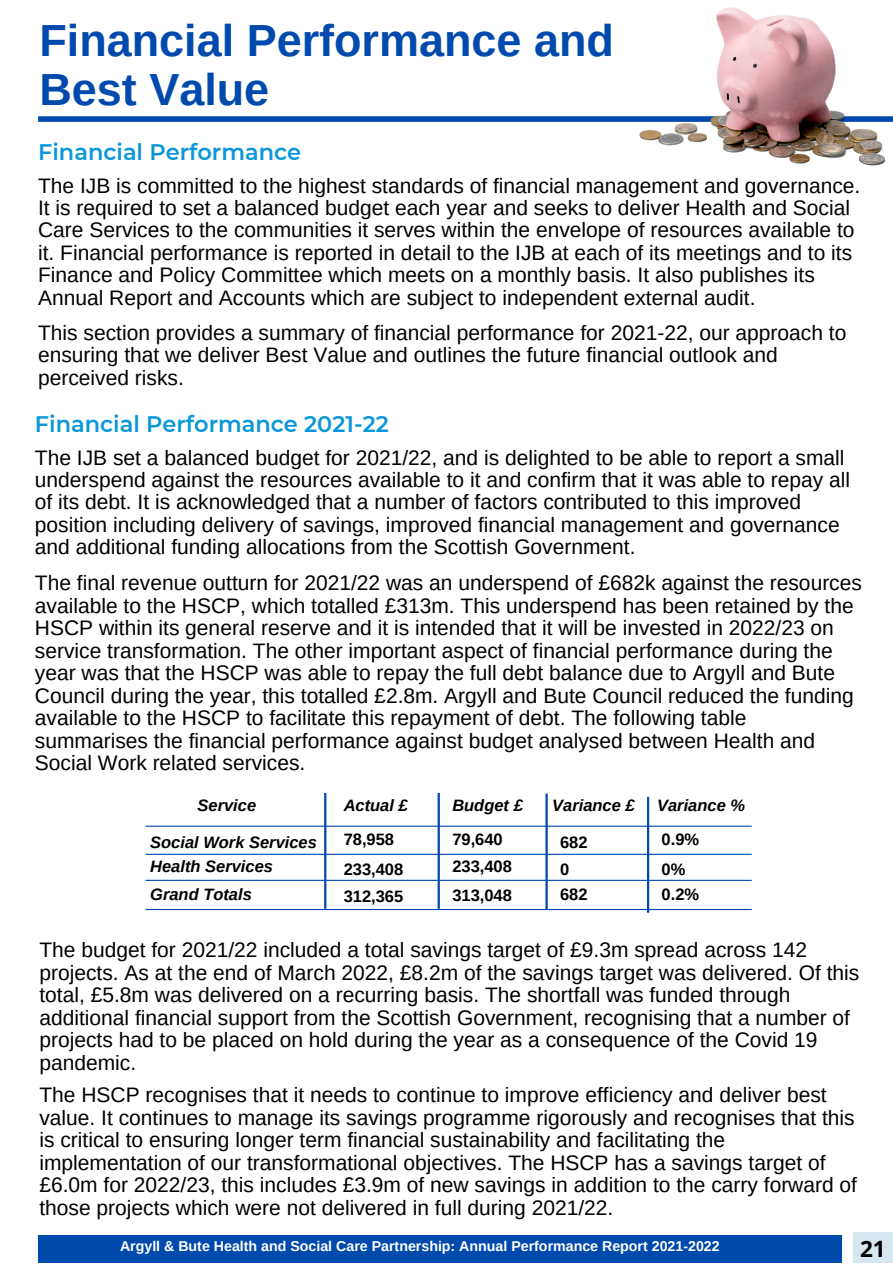
<style>
.page{position:relative;width:893px;height:1264px;background:#fff}
.page>*{position:absolute;margin:0;border:0;box-sizing:border-box;transform-origin:0 0}
.t1{font:700 45px/49.5px "Arimo";color:#004aad}
.t2{font:600 22.5px "Montserrat";color:#0a97d9}
.t3{font:700 22.5px "Open Sans";color:#000}
.t4{font:21px/22.5px "Arimo";color:#000}
.t5{font:italic 700 16.5px/24.8px "Arimo";color:#000}
.t6{font:700 16.5px/29.2px "Arimo";color:#000}
.t7{font:700 14.25px "Arimo";color:#fff}
</style>
<div class="page">
<div style="left:38px;top:1235px;width:803px;height:27px;background:#004aad"></div>
<div style="left:853px;top:1232px;width:39px;height:30px;background:#d7e7ef"></div>
<div style="left:38px;top:116px;width:854px;height:6px;background:#004aad"></div>
<img style="left:639px;top:8px;width:246px;height:157px">
<hr style="left:145px;top:825px;width:606px;height:1px;background:#004aad">
<hr style="left:145px;top:853px;width:606px;height:1px;background:#004aad">
<hr style="left:145px;top:879px;width:606px;height:1px;background:#004aad">
<hr style="left:145px;top:909px;width:606px;height:1px;background:#004aad">
<hr style="left:324px;top:793px;width:2px;height:115px;background:#004aad">
<hr style="left:437px;top:793px;width:3px;height:115px;background:#004aad">
<hr style="left:545px;top:793px;width:2px;height:116px;background:#004aad">
<hr style="left:647px;top:797px;width:2px;height:115px;background:#004aad">
<h1 class="t1" style="left:39px;top:15px;width:576px">Financial Performance and<br>Best Value</h1>
<p class="t2" style="left:38px;top:138px;width:264px">Financial Performance</p>
<p class="t4" style="left:38px;top:174px;width:823px">The IJB is committed to the highest standards of financial management and governance.<br>It is required to set a balanced budget each year and seeks to deliver Health and Social Care Services to the communities it serves within the envelope of resources available to it. Financial performance is reported in detail to the IJB at each of its meetings and to its Finance and Policy Committee which meets on a monthly basis. It also publishes its Annual Report and Accounts which are subject to independent external audit.</p>
<p class="t4" style="left:38px;top:321px;width:809px">This section provides a summary of financial performance for 2021-22, our approach to ensuring that we deliver Best Value and outlines the future financial outlook and perceived risks.</p>
<p class="t2" style="left:35px;top:410px;width:355px">Financial Performance 2021-22</p>
<p class="t4" style="left:35px;top:446px;width:816px">The IJB set a balanced budget for 2021/22, and is delighted to be able to report a small underspend against the resources available to it and confirm that it was able to repay all of its debt. It is acknowledged that a number of factors contributed to this improved position including delivery of savings, improved financial management and governance and additional funding allocations from the Scottish Government.</p>
<p class="t4" style="left:35px;top:572px;width:828px">The final revenue outturn for 2021/22 was an underspend of £682k against the resources available to the HSCP, which totalled £313m. This underspend has been retained by the HSCP within its general reserve and it is intended that it will be invested in 2022/23 on service transformation. The other important aspect of financial performance during the year was that the HSCP was able to repay the full debt balance due to Argyll and Bute Council during the year, this totalled £2.8m. Argyll and Bute Council reduced the funding available to the HSCP to facilitate this repayment of debt. The following table summarises the financial performance against budget analysed between Health and Social Work related services.</p>
<p class="t5" style="left:197px;top:793px;width:60px">Service</p>
<p class="t5" style="left:343px;top:793px;width:66px">Actual £</p>
<p class="t5" style="left:452px;top:793px;width:72px">Budget £</p>
<p class="t5" style="left:552px;top:793px;width:84px">Variance £</p>
<p class="t5" style="left:657px;top:793px;width:89px">Variance %</p>
<p class="t5" style="left:150px;top:829px;width:168px">Social Work Services<br>Health Services</p>
<p class="t5" style="left:150px;top:882px;width:103px">Grand Totals</p>
<p class="t6" style="left:343px;top:825px;width:61px">78,958<br>233,408</p>
<p class="t6" style="left:343px;top:881px;width:61px">312,365</p>
<p class="t6" style="left:452px;top:825px;width:61px;line-height:27.6px">79,640<br>233,408<br>313,048</p>
<p class="t6" style="left:560px;top:828px;width:29px;line-height:26.4px">682<br>0<br>682</p>
<p class="t6" style="left:661px;top:825px;width:39px">0.9%<br>0%</p>
<p class="t6" style="left:661px;top:879px;width:39px">0.2%</p>
<p class="t4" style="left:39px;top:938px;width:821px">The budget for 2021/22 included a total savings target of £9.3m spread across 142 projects. As at the end of March 2022, £8.2m of the savings target was delivered. Of this total, £5.8m was delivered on a recurring basis. The shortfall was funded through additional financial support from the Scottish Government, recognising that a number of projects had to be placed on hold during the year as a consequence of the Covid 19 pandemic.</p>
<p class="t4" style="left:39px;top:1083px;width:819px">The HSCP recognises that it needs to continue to improve efficiency and deliver best value. It continues to manage its savings programme rigorously and recognises that this is critical to ensuring longer term financial sustainability and facilitating the implementation of our transformational objectives. The HSCP has a savings target of £6.0m for 2022/23, this includes £3.9m of new savings in addition to the carry forward of those projects which were not delivered in full during 2021/22.</p>
<p class="t7" style="left:120px;top:1238px;width:601px">Argyll &amp; Bute Health and Social Care Partnership: Annual Performance Report 2021-2022</p>
<p class="t3" style="left:860px;top:1232px;width:27px">21</p>
</div>
